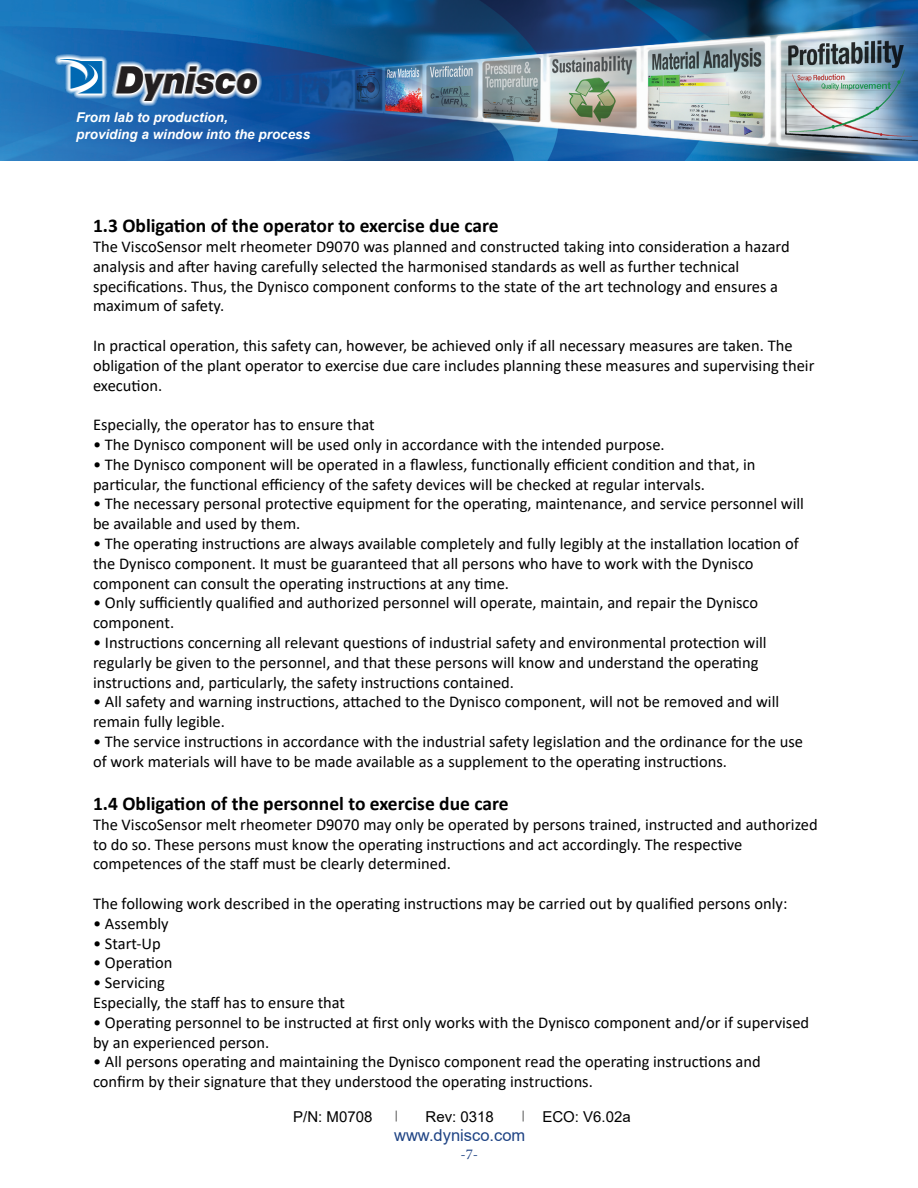
<style>
.page{position:relative;width:918px;height:1188px;background:#fff}
.page>*{position:absolute;margin:0;border:0;box-sizing:border-box;transform-origin:0 0}
.t1{font:700 19.5px "Calibri";color:#000}
.t2{font:16.5px/19.8px "Calibri";color:#000}
.t3{font:16.5px "Arial";color:#1e4384}
.t4{font:15px "Arial";color:#000}
.t5{font:15px "Minion Pro";color:#1e4384}
.t6{font:italic 700 13.5px/17.1px "Arial";color:#fff}
</style>
<div class="page">
<svg style="left:522px;top:1111px;width:2px;height:11px"></svg>
<img style="left:0;top:0;width:918px;height:161px">
<p class="t6" style="left:76px;top:109px;width:236px">From lab to production,<br>providing a window into the process</p>
<p class="t1" style="left:93px;top:212px;width:407px">1.3 Obligation of the operator to exercise due care</p>
<p class="t2" style="left:93px;top:236px;width:698px">The ViscoSensor melt rheometer D9070 was planned and constructed taking into consideration a hazard analysis and after having carefully selected the harmonised standards as well as further technical specifications. Thus, the Dynisco component conforms to the state of the art technology and ensures a maximum of safety.</p>
<p class="t2" style="left:93px;top:335px;width:723px">In practical operation, this safety can, however, be achieved only if all necessary measures are taken. The obligation of the plant operator to exercise due care includes planning these measures and supervising their execution.</p>
<p class="t2" style="left:93px;top:414px;width:283px">Especially, the operator has to ensure that</p>
<p class="t2" style="left:93px;top:434px;width:573px">• The Dynisco component will be used only in accordance with the intended purpose.</p>
<p class="t2" style="left:93px;top:454px;width:664px">• The Dynisco component will be operated in a flawless, functionally efficient condition and that, in particular, the functional efficiency of the safety devices will be checked at regular intervals.</p>
<p class="t2" style="left:93px;top:494px;width:713px">• The necessary personal protective equipment for the operating, maintenance, and service personnel will be available and used by them.</p>
<p class="t2" style="left:93px;top:533px;width:707px">• The operating instructions are always available completely and fully legibly at the installation location of the Dynisco component. It must be guaranteed that all persons who have to work with the Dynisco component can consult the operating instructions at any time.</p>
<p class="t2" style="left:93px;top:593px;width:667px">• Only sufficiently qualified and authorized personnel will operate, maintain, and repair the Dynisco component.</p>
<p class="t2" style="left:93px;top:632px;width:675px">• Instructions concerning all relevant questions of industrial safety and environmental protection will regularly be given to the personnel, and that these persons will know and understand the operating instructions and, particularly, the safety instructions contained.</p>
<p class="t2" style="left:93px;top:692px;width:688px">• All safety and warning instructions, attached to the Dynisco component, will not be removed and will remain fully legible.</p>
<p class="t2" style="left:93px;top:731px;width:712px">• The service instructions in accordance with the industrial safety legislation and the ordinance for the use of work materials will have to be made available as a supplement to the operating instructions.</p>
<p class="t1" style="left:93px;top:790px;width:417px">1.4 Obligation of the personnel to exercise due care</p>
<p class="t2" style="left:93px;top:814px;width:726px">The ViscoSensor melt rheometer D9070 may only be operated by persons trained, instructed and authorized to do so. These persons must know the operating instructions and act accordingly. The respective competences of the staff must be clearly determined.</p>
<p class="t2" style="left:93px;top:893px;width:696px">The following work described in the operating instructions may be carried out by qualified persons only:</p>
<p class="t2" style="left:93px;top:913px;width:77px">• Assembly</p>
<p class="t2" style="left:93px;top:933px;width:69px">• Start-Up</p>
<p class="t2" style="left:93px;top:953px;width:81px">• Operation</p>
<p class="t2" style="left:93px;top:972px;width:254px">• Servicing<br>Especially, the staff has to ensure that</p>
<p class="t2" style="left:93px;top:1012px;width:718px">• Operating personnel to be instructed at first only works with the Dynisco component and/or if supervised by an experienced person.</p>
<p class="t2" style="left:93px;top:1052px;width:669px">• All persons operating and maintaining the Dynisco component read the operating instructions and confirm by their signature that they understood the operating instructions.</p>
<p class="t4" style="left:293px;top:1106px;width:81px">P/N: M0708</p>
<p class="t4" style="left:426px;top:1106px;width:70px">Rev: 0318</p>
<p class="t4" style="left:542px;top:1106px;width:90px">ECO: V6.02a</p>
<p class="t3" style="left:394px;top:1124px;width:133px">www.dynisco.com</p>
<p class="t5" style="left:460px;top:1145px;width:19px">-7-</p>
</div>
